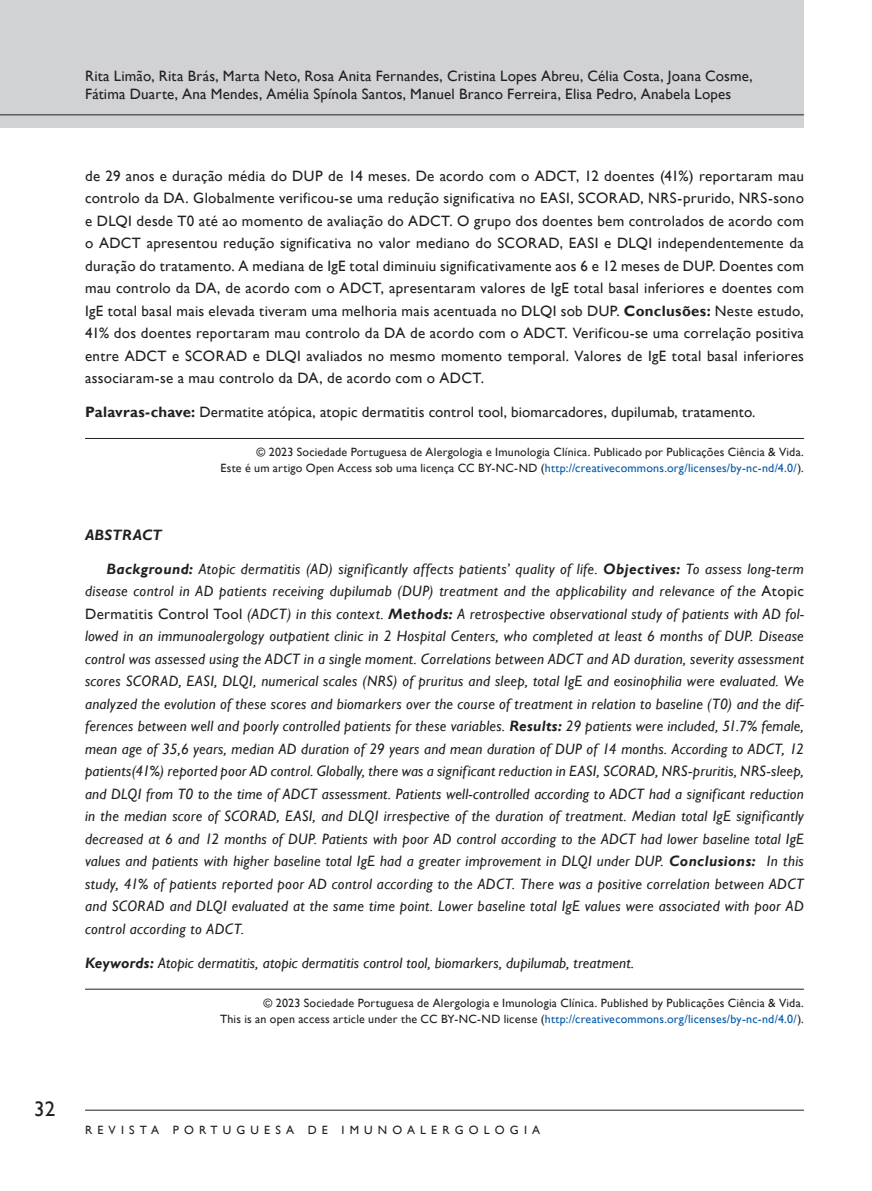
<style>
.page{position:relative;width:872px;height:1191px;background:#fff}
.page>*{position:absolute;margin:0;border:0;box-sizing:border-box;transform-origin:0 0}
.t1{font:21px "Gill Sans";color:#231f20}
.t2{font:italic 15px/22.5px "Gill Sans";letter-spacing:.015em;color:#231f20;text-align:justify}
.t3{font:15px/22.5px "Gill Sans";letter-spacing:.01em;color:#231f20}
.t4{font:italic 700 15px "Gill Sans";letter-spacing:.015em;color:#231f20}
.t5{font:12px/16.5px "Gill Sans";letter-spacing:.015em;color:#231f20;text-align:right}
.t6{font:12px "Gill Sans";letter-spacing:.43em;color:#231f20}
.s1{font-weight:700}
.s2{color:#015aaa}
.s3{font-style:normal}
</style>
<div class="page">
<div style="left:0;top:0;width:804px;height:128px;background:#d1d2d4"></div>
<hr style="left:0;top:114px;width:804px;height:1px;background:#231f20">
<hr style="left:85px;top:1109px;width:719px;height:1px;background:#231f20">
<hr style="left:85px;top:438px;width:719px;height:1px;background:#231f20">
<hr style="left:85px;top:988px;width:719px;height:1px;background:#231f20">
<p class="t3" style="left:85px;top:67px;width:669px;line-height:18px">Rita Limão, Rita Brás, Marta Neto, Rosa Anita Fernandes, Cristina Lopes Abreu, Célia Costa, Joana Cosme,<br>Fátima Duarte, Ana Mendes, Amélia Spínola Santos, Manuel Branco Ferreira, Elisa Pedro, Anabela Lopes</p>
<p class="t3" style="left:85px;top:164px;width:720px;text-align:justify">de 29 anos e duração média do DUP de 14 meses. De acordo com o ADCT, 12 doentes (41%) reportaram mau controlo da DA. Globalmente verificou-se uma redução significativa no EASI, SCORAD, NRS-prurido, NRS-sono e DLQI desde T0 até ao momento de avaliação do ADCT. O grupo dos doentes bem controlados de acordo com o ADCT apresentou redução significativa no valor mediano do SCORAD, EASI e DLQI independentemente da duração do tratamento. A mediana de IgE total diminuiu significativamente aos 6 e 12 meses de DUP. Doentes com mau controlo da DA, de acordo com o ADCT, apresentaram valores de IgE total basal inferiores e doentes com IgE total basal mais elevada tiveram uma melhoria mais acentuada no DLQI sob DUP. <span class="s1">Conclusões:</span> Neste estudo, 41% dos doentes reportaram mau controlo da DA de acordo com o ADCT. Verificou-se uma correlação positiva entre ADCT e SCORAD e DLQI avaliados no mesmo momento temporal. Valores de IgE total basal inferiores associaram-se a mau controlo da DA, de acordo com o ADCT.</p>
<p class="t3" style="left:85px;top:401px;width:672px"><span class="s1">Palavras-chave:</span> Dermatite atópica, atopic dermatitis control tool, biomarcadores, dupilumab, tratamento.</p>
<p class="t5" style="left:220px;top:444px;width:585px">© 2023 Sociedade Portuguesa de Alergologia e Imunologia Clínica. Publicado por Publicações Ciência &amp; Vida.<br>Este é um artigo Open Access sob uma licença CC BY-NC-ND (<span class="s2">http://creativecommons.org/licenses/by-nc-nd/4.0/</span>).</p>
<p class="t4" style="left:85px;top:526px;width:78px">ABSTRACT</p>
<p class="t2" style="left:85px;top:557px;width:720px;text-indent:21px"><span class="s1">Background:</span> Atopic dermatitis (AD) significantly affects patients’ quality of life. <span class="s1">Objectives:</span> To assess long-term disease control in AD patients receiving dupilumab (DUP) treatment and the applicability and relevance of the <span class="s3">Atopic Dermatitis Control Tool</span> (ADCT) in this context. <span class="s1">Methods:</span> A retrospective observational study of patients with AD fol&shy;lowed in an immunoalergology outpatient clinic in 2 Hospital Centers, who completed at least 6 months of DUP. Disease control was assessed using the ADCT in a single moment. Correlations between ADCT and AD duration, severity assessment scores SCORAD, EASI, DLQI, numerical scales (NRS) of pruritus and sleep, total IgE and eosinophilia were evaluated. We analyzed the evolution of these scores and biomarkers over the course of treatment in relation to baseline (T0) and the dif&shy;ferences between well and poorly controlled patients for these variables. <span class="s1">Results:</span> 29 patients were included, 51.7% female, mean age of 35,6 years, median AD duration of 29 years and mean duration of DUP of 14 months. According to ADCT, 12 patients(41%) reported poor AD control. Globally, there was a significant reduction in EASI, SCORAD, NRS-pruritis, NRS-sleep, and DLQI from T0 to the time of ADCT assessment. Patients well-controlled according to ADCT had a significant reduction in the median score of SCORAD, EASI, and DLQI irrespective of the duration of treatment. Median total IgE significantly decreased at 6 and 12 months of DUP. Patients with poor AD control according to the ADCT had lower baseline total IgE values and patients with higher baseline total IgE had a greater improvement in DLQI under DUP. <span class="s1">Conclusions:</span> In this study, 41% of patients reported poor AD control according to the ADCT. There was a positive correlation between ADCT and SCORAD and DLQI evaluated at the same time point. Lower baseline total IgE values were associated with poor AD control according to ADCT.</p>
<p class="t2" style="left:85px;top:951px;width:550px"><span class="s1">Keywords:</span> Atopic dermatitis, atopic dermatitis control tool, biomarkers, dupilumab, treatment.</p>
<p class="t5" style="left:220px;top:994px;width:585px">© 2023 Sociedade Portuguesa de Alergologia e Imunologia Clínica. Published by Publicações Ciência &amp; Vida.<br>This is an open access article under the CC BY-‑ NC-‑ ND license (<span class="s2">http://creativecommons.org/licenses/by-‑ nc-‑ nd/4.0/</span>).</p>
<h1 class="t1" style="left:34px;top:1096px;width:22px">32</h1>
<p class="t6" style="left:85px;top:1123px;width:456px">REVISTA PORTUGUESA DE IMUNOALERGOLOGIA</p>
</div>
